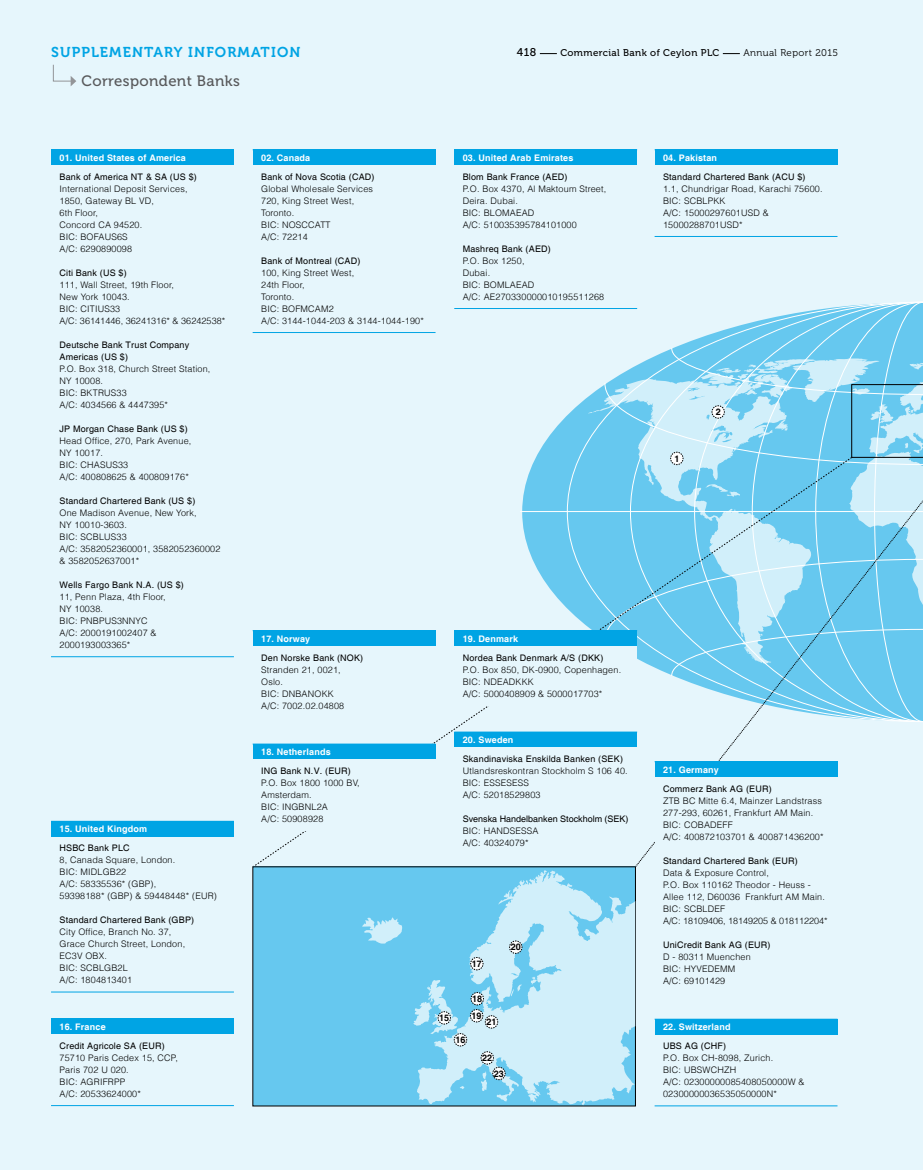
<style>
.page{position:relative;width:923px;height:1170px;background:#fff}
.page>*{position:absolute;margin:0;border:0;box-sizing:border-box;transform-origin:0 0}
.t1{font:15px "Museo 500";letter-spacing:.025em;color:#58595b}
.t2{font:14.25px "Museo 700";letter-spacing:.08em;color:#00a4e4}
.t3{font:11.25px "Museo 500";color:#000}
.t4{font:9.75px "Museo 500";letter-spacing:.04em;color:#000}
.t5{font:9.75px "Museo 300";letter-spacing:.04em;color:#000}
.t6{font:300 9px/12px "Helvetica";letter-spacing:.02em;color:#000}
.t7{font:9px/12px "Helvetica";letter-spacing:.02em;color:#000}
.t8{font:700 9px "Helvetica";letter-spacing:.02em;color:#fff}
.t9{font:9px "Helvetica";color:#000}
.t10{font:700 9px/17px "Helvetica";color:#000}
</style>
<div class="page">
<div style="left:0;top:0;width:923px;height:1169px;background:#e6f6fc"></div>
<svg style="left:536px;top:415px;width:31px;height:42px"></svg>
<svg style="left:567px;top:385px;width:37px;height:72px"></svg>
<svg style="left:604px;top:302px;width:319px;height:155px"></svg>
<svg style="left:53px;top:64px;width:23px;height:22px"></svg>
<svg style="left:252px;top:457px;width:383px;height:410px"></svg>
<svg style="left:635px;top:457px;width:288px;height:410px"></svg>
<div style="left:51px;top:150px;width:183px;height:15px;background:#00a4e4"></div>
<hr style="left:51px;top:149px;width:183px;height:1px;background:#00a4e4">
<hr style="left:51px;top:656px;width:183px;height:1px;background:#00a4e4">
<div style="left:454px;top:150px;width:183px;height:15px;background:#00a4e4"></div>
<hr style="left:454px;top:149px;width:183px;height:1px;background:#00a4e4">
<hr style="left:454px;top:308px;width:183px;height:1px;background:#00a4e4">
<div style="left:253px;top:150px;width:182px;height:15px;background:#00a4e4"></div>
<hr style="left:253px;top:149px;width:182px;height:1px;background:#00a4e4">
<hr style="left:253px;top:332px;width:182px;height:1px;background:#00a4e4">
<div style="left:253px;top:866px;width:382px;height:239px;background:#66c8ef"></div>
<svg style="left:362px;top:870px;width:273px;height:235px"></svg>
<svg style="left:509px;top:940px;width:13px;height:13px"></svg>
<svg style="left:438px;top:992px;width:67px;height:87px"></svg>
<svg style="left:470px;top:956px;width:13px;height:14px"></svg>
<div style="left:654px;top:150px;width:183px;height:15px;background:#00a4e4"></div>
<hr style="left:654px;top:149px;width:183px;height:1px;background:#00a4e4">
<hr style="left:654px;top:236px;width:183px;height:1px;background:#00a4e4">
<div style="left:51px;top:821px;width:183px;height:15px;background:#00a4e4"></div>
<hr style="left:51px;top:991px;width:183px;height:1px;background:#00a4e4">
<div style="left:51px;top:1018px;width:183px;height:15px;background:#00a4e4"></div>
<hr style="left:51px;top:1105px;width:183px;height:1px;background:#00a4e4">
<div style="left:253px;top:630px;width:182px;height:15px;background:#00a4e4"></div>
<div style="left:253px;top:645px;width:182px;height:72px;background:#e6f6fc"></div>
<div style="left:253px;top:744px;width:182px;height:15px;background:#00a4e4"></div>
<div style="left:253px;top:759px;width:182px;height:71px;background:#e6f6fc"></div>
<hr style="left:253px;top:743px;width:182px;height:1px;background:#00a4e4">
<div style="left:454px;top:630px;width:183px;height:15px;background:#00a4e4"></div>
<div style="left:454px;top:645px;width:183px;height:60px;background:#e6f6fc"></div>
<div style="left:454px;top:732px;width:183px;height:15px;background:#00a4e4"></div>
<div style="left:454px;top:747px;width:183px;height:107px;background:#e6f6fc"></div>
<hr style="left:454px;top:731px;width:183px;height:1px;background:#00a4e4">
<div style="left:654px;top:761px;width:183px;height:15px;background:#00a4e4"></div>
<div style="left:654px;top:776px;width:183px;height:216px;background:#e6f6fc"></div>
<div style="left:654px;top:1019px;width:183px;height:15px;background:#00a4e4"></div>
<hr style="left:654px;top:1018px;width:183px;height:1px;background:#00a4e4">
<hr style="left:654px;top:1105px;width:183px;height:1px;background:#00a4e4">
<svg style="left:540px;top:53px;width:17px;height:1px"></svg>
<svg style="left:723px;top:53px;width:17px;height:1px"></svg>
<h2 class="t2" style="left:51px;top:45px;width:251px">SUPPLEMENTARY INFORMATION</h2>
<h1 class="t1" style="left:81px;top:72px;width:160px">Correspondent Banks</h1>
<p class="t3" style="left:517px;top:46px;width:21px">418</p>
<p class="t4" style="left:560px;top:47px;width:160px">Commercial Bank of Ceylon PLC</p>
<p class="t5" style="left:743px;top:48px;width:96px">Annual Report 2015</p>
<p class="t8" style="left:60px;top:152px;width:128px">01. United States of America</p>
<p class="t7" style="left:60px;top:171px;width:139px">Bank of America NT &amp; SA (US $)</p>
<p class="t6" style="left:60px;top:182px;width:130px">International Deposit Services,<br>1850, Gateway BL VD,<br>6th Floor,<br>Concord CA 94520.<br>BIC: BOFAUS6S<br>A/C: 6290890098</p>
<p class="t7" style="left:60px;top:267px;width:69px">Citi Bank (US $)</p>
<p class="t6" style="left:60px;top:278px;width:167px">111, Wall Street, 19th Floor,<br>New York 10043.<br>BIC: CITIUS33<br>A/C: 36141446, 36241316* &amp; 36242538*</p>
<p class="t7" style="left:60px;top:339px;width:131px">Deutsche Bank Trust Company<br>Americas (US $)</p>
<p class="t6" style="left:60px;top:362px;width:152px">P.O. Box 318, Church Street Station,<br>NY 10008.<br>BIC: BKTRUS33<br>A/C: 4034566 &amp; 4447395*</p>
<p class="t7" style="left:60px;top:423px;width:130px">JP Morgan Chase Bank (US $)</p>
<p class="t6" style="left:60px;top:434px;width:133px">Head Office, 270, Park Avenue,<br>NY 10017.<br>BIC: CHASUS33<br>A/C: 400808625 &amp; 400809176*</p>
<p class="t7" style="left:60px;top:495px;width:137px">Standard Chartered Bank (US $)</p>
<p class="t6" style="left:60px;top:506px;width:162px">One Madison Avenue, New York,<br>NY 10010-3603.<br>BIC: SCBLUS33<br>A/C: 3582052360001, 3582052360002 &amp; 3582052637001*</p>
<p class="t7" style="left:60px;top:579px;width:126px">Wells Fargo Bank N.A. (US $)</p>
<p class="t6" style="left:60px;top:590px;width:108px">11, Penn Plaza, 4th Floor,<br>NY 10038.<br>BIC: PNBPUS3NNYC<br>A/C: 2000191002407 &amp;<br>2000193003365*</p>
<p class="t8" style="left:60px;top:823px;width:89px">15. United Kingdom</p>
<p class="t7" style="left:60px;top:842px;width:72px">HSBC Bank PLC</p>
<p class="t6" style="left:60px;top:853px;width:159px">8, Canada Square, London.<br>BIC: MIDLGB22<br>A/C: 58335536* (GBP),<br>59398188* (GBP) &amp; 59448448* (EUR)</p>
<p class="t7" style="left:60px;top:914px;width:136px">Standard Chartered Bank (GBP)</p>
<p class="t6" style="left:60px;top:925px;width:127px">City Office, Branch No. 37,<br>Grace Church Street, London,<br>EC3V OBX.<br>BIC: SCBLGB2L<br>A/C: 1804813401</p>
<p class="t8" style="left:60px;top:1020px;width:48px">16. France</p>
<p class="t7" style="left:60px;top:1040px;width:107px">Credit Agricole SA (EUR)</p>
<p class="t6" style="left:60px;top:1051px;width:120px">75710 Paris Cedex 15, CCP,<br>Paris 702 U 020.<br>BIC: AGRIFRPP<br>A/C: 20533624000*</p>
<p class="t8" style="left:261px;top:152px;width:51px">02. Canada</p>
<p class="t7" style="left:261px;top:171px;width:115px">Bank of Nova Scotia (CAD)</p>
<p class="t6" style="left:261px;top:182px;width:113px">Global Wholesale Services<br>720, King Street West,<br>Toronto.<br>BIC: NOSCCATT<br>A/C: 72214</p>
<p class="t7" style="left:261px;top:255px;width:101px">Bank of Montreal (CAD)</p>
<p class="t6" style="left:261px;top:266px;width:164px">100, King Street West,<br>24th Floor,<br>Toronto.<br>BIC: BOFMCAM2<br>A/C: 3144-1044-203 &amp; 3144-1044-190*</p>
<p class="t8" style="left:463px;top:152px;width:112px">03. United Arab Emirates</p>
<p class="t7" style="left:463px;top:171px;width:106px">Blom Bank France (AED)</p>
<p class="t6" style="left:463px;top:182px;width:145px">P.O. Box 4370, Al Maktoum Street,<br>Deira. Dubai.<br>BIC: BLOMAEAD<br>A/C: 510035395784101000</p>
<p class="t7" style="left:463px;top:243px;width:90px">Mashreq Bank (AED)</p>
<p class="t6" style="left:463px;top:254px;width:143px">P.O. Box 1250,<br>Dubai.<br>BIC: BOMLAEAD<br>A/C: AE270330000010195511268</p>
<p class="t8" style="left:663px;top:152px;width:56px">04. Pakistan</p>
<p class="t7" style="left:663px;top:171px;width:144px">Standard Chartered Bank (ACU $)</p>
<p class="t6" style="left:663px;top:182px;width:161px">1.1, Chundrigar Road, Karachi 75600.<br>BIC: SCBLPKK<br>A/C: 15000297601USD &amp;<br>15000288701USD*</p>
<p class="t10" style="left:674px;top:450px;width:7px">1</p>
<p class="t10" style="left:715px;top:404px;width:7px">2</p>
<p class="t8" style="left:261px;top:632px;width:51px">17. Norway</p>
<p class="t7" style="left:261px;top:652px;width:104px">Den Norske Bank (NOK)</p>
<p class="t6" style="left:261px;top:663px;width:85px">Stranden 21, 0021,<br>Oslo.<br>BIC: DNBANOKK<br>A/C: 7002.02.04808</p>
<p class="t8" style="left:261px;top:746px;width:71px">18. Netherlands</p>
<p class="t7" style="left:261px;top:765px;width:91px">ING Bank N.V. (EUR)</p>
<p class="t6" style="left:261px;top:776px;width:100px">P.O. Box 1800 1000 BV,<br>Amsterdam.<br>BIC: INGBNL2A<br>A/C: 50908928</p>
<p class="t8" style="left:463px;top:632px;width:57px">19. Denmark</p>
<p class="t7" style="left:463px;top:652px;width:142px">Nordea Bank Denmark A/S (DKK)</p>
<p class="t6" style="left:463px;top:663px;width:160px">P.O. Box 850, DK-0900, Copenhagen.<br>BIC: NDEADKKK<br>A/C: 5000408909 &amp; 5000017703*</p>
<p class="t8" style="left:463px;top:734px;width:52px">20. Sweden</p>
<p class="t7" style="left:463px;top:753px;width:162px">Skandinaviska Enskilda Banken (SEK)</p>
<p class="t6" style="left:463px;top:764px;width:166px">Utlandsreskontran Stockholm S 106 40.<br>BIC: ESSESESS<br>A/C: 52018529803</p>
<p class="t9" style="left:463px;top:813px;width:167px">Svenska Handelbanken Stockholm (SEK)</p>
<p class="t6" style="left:463px;top:824px;width:77px">BIC: HANDSESSA<br>A/C: 40324079*</p>
<p class="t10" style="left:439px;top:1009px;width:12px">15</p>
<p class="t10" style="left:472px;top:955px;width:12px">17</p>
<p class="t10" style="left:471px;top:990px;width:12px">18<br>19</p>
<p class="t10" style="left:486px;top:1013px;width:12px">21</p>
<p class="t10" style="left:455px;top:1031px;width:12px">16</p>
<p class="t10" style="left:482px;top:1049px;width:12px">22</p>
<p class="t10" style="left:511px;top:939px;width:12px">20</p>
<p class="t10" style="left:494px;top:1065px;width:12px">23</p>
<p class="t8" style="left:663px;top:763px;width:57px">21. Germany</p>
<p class="t7" style="left:663px;top:783px;width:110px">Commerz Bank AG (EUR)</p>
<p class="t6" style="left:663px;top:794px;width:162px">ZTB BC Mitte 6.4, Mainzer Landstrass<br>277-293, 60261, Frankfurt AM Main.<br>BIC: COBADEFF<br>A/C: 400872103701 &amp; 400871436200*</p>
<p class="t7" style="left:663px;top:855px;width:136px">Standard Chartered Bank (EUR)</p>
<p class="t6" style="left:663px;top:866px;width:166px">Data &amp; Exposure Control,<br>P.O. Box 110162 Theodor - Heuss -<br>Allee 112, D60036 Frankfurt AM Main.<br>BIC: SCBLDEF<br>A/C: 18109406, 18149205 &amp; 018112204*</p>
<p class="t7" style="left:663px;top:939px;width:109px">UniCredit Bank AG (EUR)</p>
<p class="t6" style="left:663px;top:950px;width:89px">D - 80311 Muenchen<br>BIC: HYVEDEMM<br>A/C: 69101429</p>
<p class="t8" style="left:663px;top:1021px;width:69px">22. Switzerland</p>
<p class="t7" style="left:663px;top:1040px;width:64px">UBS AG (CHF)</p>
<p class="t6" style="left:663px;top:1051px;width:143px">P.O. Box CH-8098, Zurich.<br>BIC: UBSWCHZH<br>A/C: 02300000085408050000W &amp;<br>02300000036535050000N*</p>
</div>
